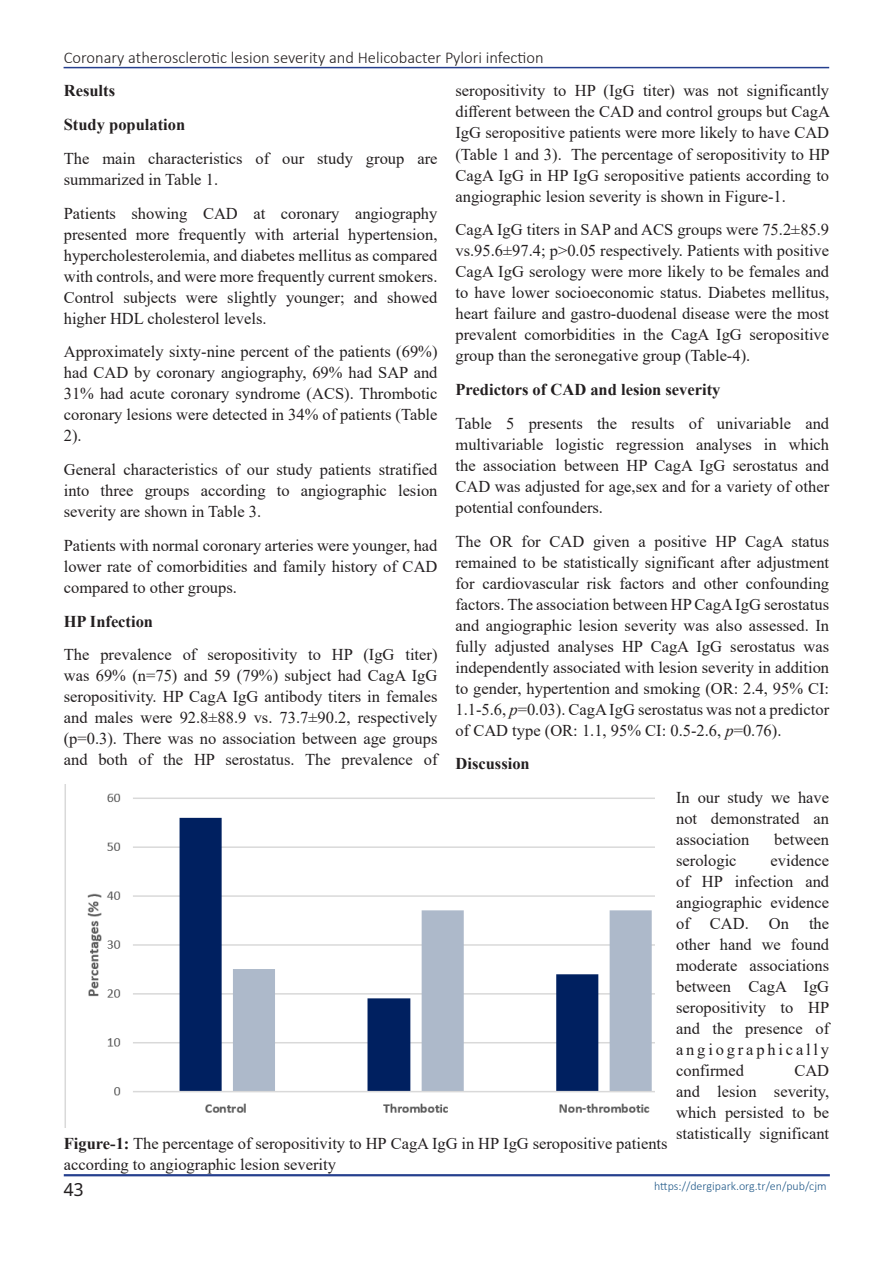
<style>
.page{position:relative;width:893px;height:1263px;background:#fff}
.page>*{position:absolute;margin:0;border:0;box-sizing:border-box;transform-origin:0 0}
.t1{font:18px "Noto Sans";color:#231f20}
.t2{font:16.5px/21px "Times New Roman";color:#231f20;text-align:justify}
.t3{font:700 16.5px "Times New Roman";color:#231f20}
.t4{font:300 16.5px "Calibri";color:#231f20}
.t5{font:300 12px "Calibri";color:#225a89}
.s1{font-style:italic}
.s2{font-weight:700}
</style>
<div class="page">
<hr style="left:64px;top:67px;width:765px;height:1px;background:#253f8e">
<hr style="left:64px;top:1174px;width:766px;height:2px;background:#253f8e">
<img style="left:64px;top:785px;width:590px;height:343px">
<p class="t4" style="left:64px;top:48px;width:481px">Coronary atherosclerotic lesion severity and Helicobacter Pylori infection</p>
<p class="t3" style="left:64px;top:79px;width:53px">Results</p>
<p class="t3" style="left:64px;top:113px;width:123px">Study population</p>
<p class="t2" style="left:64px;top:147px;width:375px">The main characteristics of our study group are summarized in Table 1.</p>
<p class="t2" style="left:64px;top:202px;width:375px">Patients showing CAD at coronary angiography presented more frequently with arterial hypertension, hypercholesterolemia, and diabetes mellitus as compared with controls, and were more frequently current smokers.<br>Control subjects were slightly younger; and showed higher HDL cholesterol levels.</p>
<p class="t2" style="left:64px;top:341px;width:375px">Approximately sixty-nine percent of the patients (69%) had CAD by coronary angiography, 69% had SAP and 31% had acute coronary syndrome (ACS). Thrombotic coronary lesions were detected in 34% of patients (Table 2).</p>
<p class="t2" style="left:64px;top:458px;width:375px">General characteristics of our study patients stratified into three groups according to angiographic lesion severity are shown in Table 3.</p>
<p class="t2" style="left:64px;top:534px;width:375px">Patients with normal coronary arteries were younger, had lower rate of comorbidities and family history of CAD compared to other groups.</p>
<p class="t3" style="left:64px;top:609px;width:91px">HP Infection</p>
<p class="t2" style="left:64px;top:644px;width:375px">The prevalence of seropositivity to HP (IgG titer) was 69% (n=75) and 59 (79%) subject had CagA IgG seropositivity. HP CagA IgG antibody titers in females and males were 92.8±88.9 vs. 73.7±90.2, respectively (p=0.3). There was no association between age groups and both of the HP serostatus. The prevalence of</p>
<p class="t2" style="left:455px;top:80px;width:376px">seropositivity to HP (IgG titer) was not significantly different between the CAD and control groups but CagA IgG seropositive patients were more likely to have CAD (Table 1 and 3). The percentage of seropositivity to HP CagA IgG in HP IgG seropositive patients according to angiographic lesion severity is shown in Figure-1.</p>
<p class="t2" style="left:455px;top:219px;width:375px">CagA IgG titers in SAP and ACS groups were 75.2±85.9 vs.95.6±97.4; p&gt;0.05 respectively. Patients with positive CagA IgG serology were more likely to be females and to have lower socioeconomic status. Diabetes mellitus, heart failure and gastro-duodenal disease were the most prevalent comorbidities in the CagA IgG seropositive group than the seronegative group (Table-4).</p>
<p class="t3" style="left:455px;top:378px;width:267px">Predictors of CAD and lesion severity</p>
<p class="t2" style="left:455px;top:412px;width:375px">Table 5 presents the results of univariable and multivariable logistic regression analyses in which the association between HP CagA IgG serostatus and CAD was adjusted for age,sex and for a variety of other potential confounders.</p>
<p class="t2" style="left:455px;top:530px;width:375px">The OR for CAD given a positive HP CagA status remained to be statistically significant after adjustment for cardiovascular risk factors and other confounding factors. The association between HP CagA IgG serostatus and angiographic lesion severity was also assessed. In fully adjusted analyses HP CagA IgG serostatus was independently associated with lesion severity in addition to gender, hypertention and smoking (OR: 2.4, 95% CI:<br>1.1-5.6, <span class="s1">p</span>=0.03). CagA IgG serostatus was not a predictor of CAD type (OR: 1.1, 95% CI: 0.5-2.6, <span class="s1">p</span>=0.76).</p>
<p class="t3" style="left:455px;top:752px;width:76px">Discussion</p>
<p class="t2" style="left:676px;top:786px;width:155px">In our study we have not demonstrated an association</p>
<p class="t2" style="left:774px;top:828px;width:56px">between</p>
<p class="t2" style="left:64px;top:1132px;width:605px"><span class="s2">Figure-1:</span> The percentage of seropositivity to HP CagA IgG in HP IgG seropositive patients according to angiographic lesion severity</p>
<p class="t2" style="left:676px;top:849px;width:155px;text-indent:94px">evidence of HP infection and angiographic evidence of CAD. On the other hand we found moderate associations between CagA IgG seropositivity to HP and the presence of angiographically confirmed</p>
<p class="t2" style="left:676px;top:849px;width:62px">serologic</p>
<p class="t2" style="left:676px;top:1059px;width:155px;text-indent:118px">CAD and lesion severity, which persisted to be statistically significant</p>
<p class="t1" style="left:64px;top:1177px;width:21px">43</p>
<p class="t5" style="left:654px;top:1178px;width:174px">https://dergipark.org.tr/en/pub/cjm</p>
</div>
